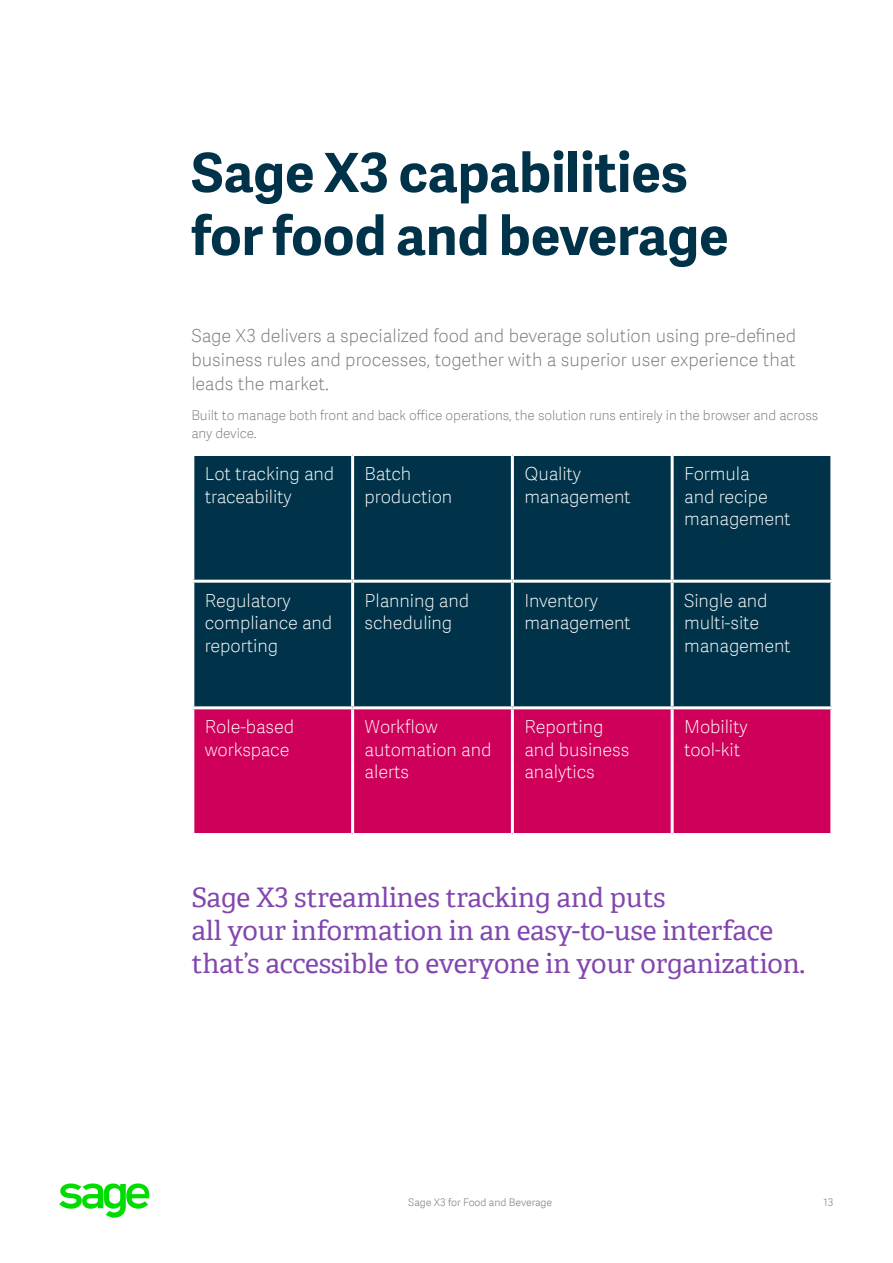
<style>
.page{position:relative;width:893px;height:1263px;background:#fff}
.page>*{position:absolute;margin:0;border:0;box-sizing:border-box;transform-origin:0 0}
.t1{font:700 54px/63px "Adelle Sans SAGE";color:#003349}
.t2{font:27px/33px "Adelle SAGE";letter-spacing:-.005em;color:#8246af}
.t3{font:18px/22.5px "Adelle Sans SAGE Th";letter-spacing:-.005em;color:#fff}
.t4{font:18px/24px "Adelle Sans SAGE Th";color:#75787b;text-align:justify}
.t5{font:13.5px/18px "Adelle Sans SAGE Th";letter-spacing:-.005em;color:#75787b}
.t6{font:10.5px "Adelle Sans SAGE Lt";letter-spacing:-.005em;color:#888b8d}
</style>
<div class="page">
<svg style="left:59px;top:1183px;width:91px;height:35px"></svg>
<div style="left:194px;top:456px;width:636px;height:250px;background:#003349"></div>
<div style="left:194px;top:709px;width:636px;height:124px;background:#cf0059"></div>
<hr style="left:351px;top:456px;width:3px;height:124px;background:#fff">
<hr style="left:511px;top:456px;width:3px;height:124px;background:#fff">
<hr style="left:670px;top:456px;width:3px;height:124px;background:#fff">
<hr style="left:191px;top:580px;width:161px;height:3px;background:#fff">
<hr style="left:352px;top:580px;width:160px;height:3px;background:#fff">
<hr style="left:351px;top:583px;width:3px;height:123px;background:#fff">
<hr style="left:512px;top:580px;width:160px;height:3px;background:#fff">
<hr style="left:511px;top:583px;width:3px;height:123px;background:#fff">
<hr style="left:672px;top:580px;width:161px;height:3px;background:#fff">
<hr style="left:670px;top:583px;width:3px;height:123px;background:#fff">
<hr style="left:351px;top:709px;width:3px;height:124px;background:#fff">
<hr style="left:511px;top:709px;width:3px;height:124px;background:#fff">
<hr style="left:670px;top:709px;width:3px;height:124px;background:#fff">
<h1 class="t1" style="left:191px;top:139px;width:539px">Sage X3 capabilities for food and beverage</h1>
<p class="t4" style="left:191px;top:323px;width:606px">Sage X3 delivers a specialized food and beverage solution using pre-defined business rules and processes, together with a superior user experience that leads the market.</p>
<p class="t5" style="left:191px;top:406px;width:628px">Built to manage both front and back office operations, the solution runs entirely in the browser and across any device.</p>
<p class="t3" style="left:205px;top:462px;width:131px">Lot tracking and traceability</p>
<p class="t3" style="left:364px;top:462px;width:89px">Batch production</p>
<p class="t3" style="left:524px;top:462px;width:108px">Quality management</p>
<p class="t3" style="left:684px;top:462px;width:108px">Formula<br>and recipe management</p>
<p class="t3" style="left:205px;top:589px;width:129px">Regulatory compliance and reporting</p>
<p class="t3" style="left:364px;top:589px;width:106px">Planning and scheduling</p>
<p class="t3" style="left:524px;top:589px;width:108px">Inventory management</p>
<p class="t3" style="left:684px;top:589px;width:108px">Single and multi-site management</p>
<p class="t3" style="left:205px;top:715px;width:91px">Role-based workspace</p>
<p class="t3" style="left:364px;top:715px;width:128px">Workflow automation and alerts</p>
<p class="t3" style="left:524px;top:715px;width:106px">Reporting and business analytics</p>
<p class="t3" style="left:684px;top:715px;width:65px">Mobility tool-kit</p>
<h2 class="t2" style="left:191px;top:879px;width:615px">Sage X3 streamlines tracking and puts<br>all your information in an easy-to-use interface that’s accessible to everyone in your organization.</h2>
<p class="t6" style="left:408px;top:1195px;width:145px">Sage X3 for Food and Beverage</p>
<p class="t6" style="left:823px;top:1195px;width:11px">13</p>
</div>
